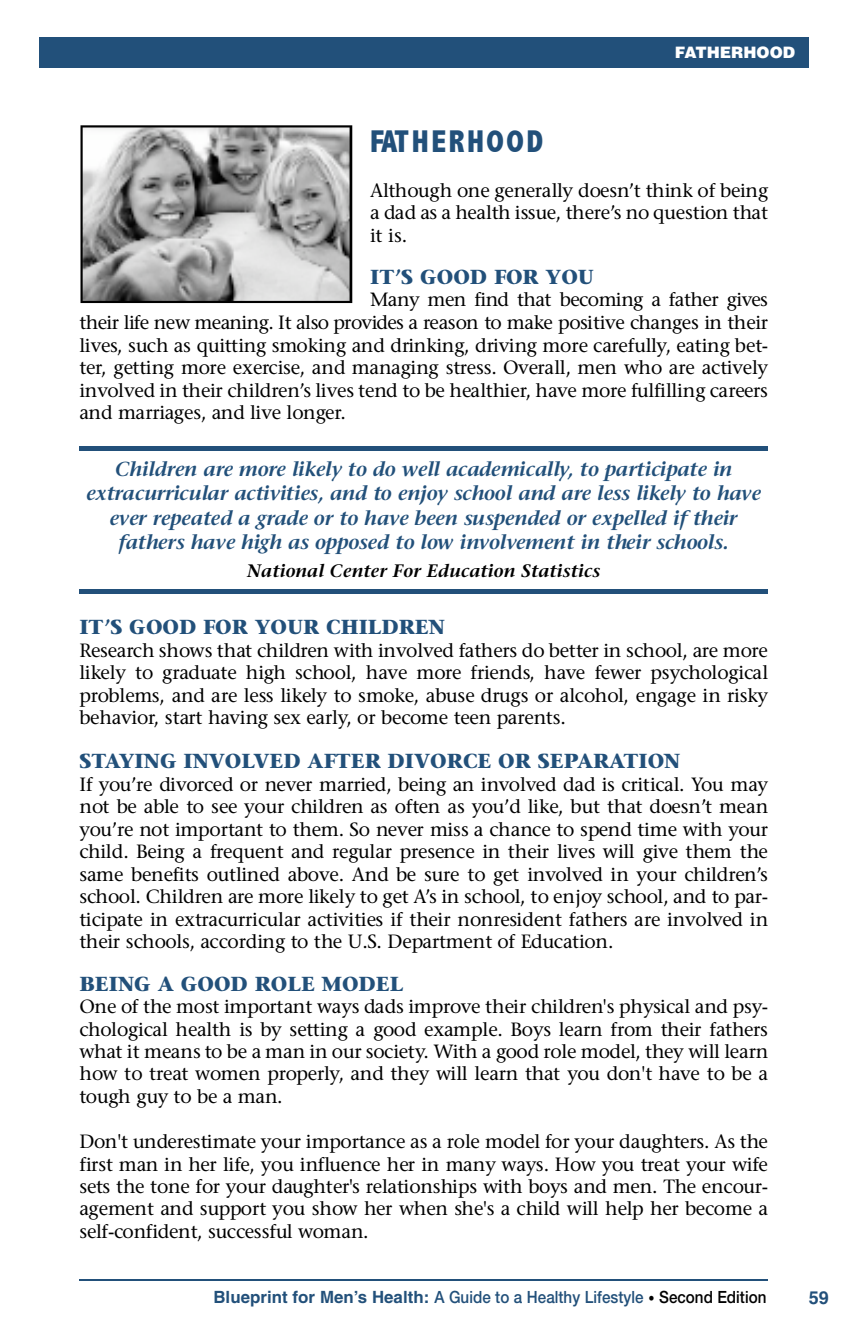
<style>
.page{position:relative;width:851px;height:1337px;background:#fff}
.page>*{position:absolute;margin:0;border:0;box-sizing:border-box;transform-origin:0 0}
.t1{font:800 condensed 31.5px "Abadi";color:#22507a}
.t2{font:italic 600 20.25px/24.3px "Stone Serif";letter-spacing:-.02em;color:#22507a;text-align:center}
.t3{font:700 20.25px "Stone Serif";color:#22507a}
.t4{font:19.12px/22.5px "Stone Serif";letter-spacing:-.02em;color:#000;text-align:justify}
.t5{font:italic 600 18px "Stone Serif";color:#000}
.t6{font:700 18px "Helvetica";color:#22507a}
.t7{font:500 16.88px "Helvetica Neue";color:#22507a;scale:.9 1}
.t8{font:900 15.75px "Helvetica";color:#fff}
.s1{font-family:"Helvetica";font-weight:700}
.s2{font-size:13.5px;color:#000}
.s3{color:#000}
</style>
<div class="page">
<div style="left:79px;top:446px;width:689px;height:5px;background:#22507a"></div>
<hr style="left:79px;top:589px;width:689px;height:4px;background:#22507a">
<div style="left:39px;top:37px;width:769px;height:31px;background:#22507a"></div>
<hr style="left:79px;top:1279px;width:689px;height:1px;background:#22507a">
<svg style="left:80px;top:125px;width:272px;height:178px;background:#a6a6a6"></svg>
<p class="t8" style="left:674px;top:47px;width:122px">FATHERHOOD</p>
<h1 class="t1" style="left:370px;top:124px;width:174px">FAT H E R H O O D</h1>
<p class="t4" style="left:370px;top:181px;width:400px">Although one generally doesn’t think of being a dad as a health issue, there’s no question that it is.</p>
<p class="t3" style="left:370px;top:269px;width:225px">IT’S GOOD FOR YOU</p>
<p class="t4" style="left:79px;top:290px;width:690px;text-indent:291px">Many men find that becoming a father gives their life new meaning. It also provides a reason to make positive changes in their lives, such as quitting smoking and drinking, driving more carefully, eating bet&shy;te r, getting more exercise, and managing stress. Overall, men who are actively involved in their children’s lives tend to be healthier, have more fulfilling careers and marriages, and live longer.</p>
<p class="t2" style="left:86px;top:459px;width:676px">C h ild ren are more likely to do well academically, to participate in extracurricular activities, and to enjoy school and are less likely to have ever repeated a grade or to have been suspended or expelled if their fathers have high as opposed to low involvement in their schools.</p>
<p class="t5" style="left:247px;top:564px;width:355px">National Center For Education Statistics</p>
<p class="t3" style="left:79px;top:619px;width:367px">IT’S GOOD FOR YOUR CHILDREN</p>
<p class="t4" style="left:79px;top:641px;width:690px">R e se a rch shows that children with involved fathers do better in school, are more likely to graduate high school, have more friends, have fewer psychological problems, and are less likely to smoke, abuse drugs or alcohol, engage in risky b e h a v io r, start having sex early, or become teen parents.</p>
<p class="t3" style="left:79px;top:753px;width:602px">STAYING INVOLVED AFTER DIVORCE OR SEPARATION</p>
<p class="t4" style="left:79px;top:775px;width:690px">If you’re divorced or never married, being an involved dad is critical. You may not be able to see your children as often as you’d like, but that doesn’t mean you’re not important to them. So never miss a chance to spend time with your child. Being a frequent and regular presence in their lives will give them the same benefits outlined above. And be sure to get involved in your children’s school. Children are more likely to get A’s in school, to enjoy school, and to par&shy;ticipate in extracurricular activities if their nonresident fathers are involved in their schools, according to the U.S. Department of Education.</p>
<p class="t3" style="left:79px;top:975px;width:325px">BEING A GOOD ROLE MODEL</p>
<p class="t4" style="left:79px;top:997px;width:690px">One of the most important ways dads improve their children's physical and psy&shy;chological health is by setting a good example. Boys learn from their fathers what it means to be a man in our society. With a good role model, they will learn how to treat women properly, and they will learn that you don't have to be a tough guy to be a man.</p>
<p class="t4" style="left:79px;top:1132px;width:690px">Don't underestimate your importance as a role model for your daughters. As the first man in her life, you influence her in many ways. How you treat your wife sets the tone for your daughter's relationships with boys and men. The encour&shy;agement and support you show her when she's a child will help her become a self-confident, successful woman.</p>
<p class="t7" style="left:213px;top:1290px;width:616px"><span class="s1">Blueprint for Men’s Health:</span> A Guide to a Healthy Lifestyle <span class="s2">•</span> <span class="s3">Second Edition</span></p>
<p class="t6" style="left:808px;top:1290px;width:22px">59</p>
</div>
